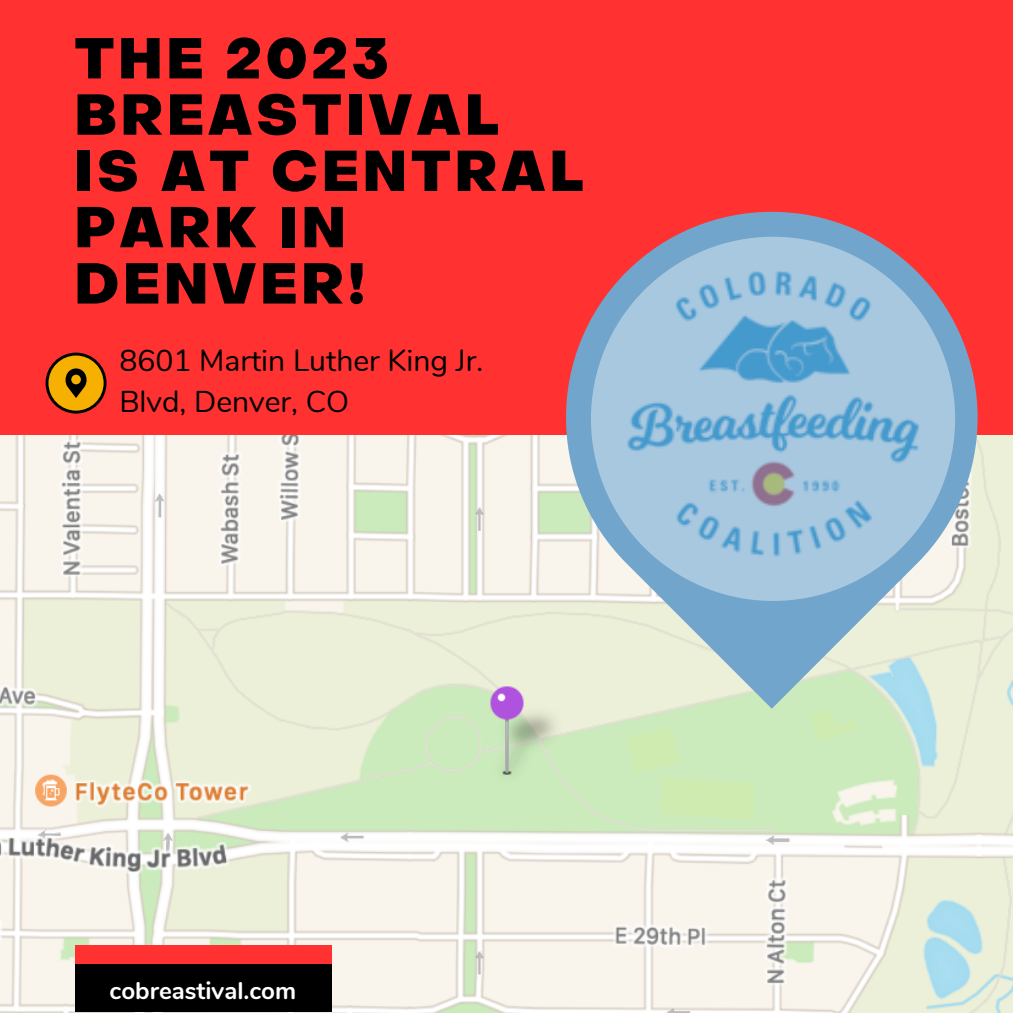
<style>
.page{position:relative;width:1013px;height:1013px;background:#fff}
.page>*{position:absolute;margin:0;border:0;box-sizing:border-box;transform-origin:0 0}
.t1{font:800 56.25px/56.2px "Object Sans";letter-spacing:.08em;color:#000}
.t2{font:30px/41.2px "Nunito";color:#000}
.t3{font:700 24.12px "Nunito";color:#fff}
</style>
<div class="page">
<img style="left:0;top:434px;width:1012px;height:578px">
<div style="left:0;top:0;width:1012px;height:434px;background:#ff3131"></div>
<div style="left:75px;top:964px;width:256px;height:47px;background:#000"></div>
<div style="left:75px;top:944px;width:256px;height:19px;background:#ff3131"></div>
<svg style="left:46px;top:352px;width:60px;height:61px"></svg>
<svg style="left:566px;top:212px;width:411px;height:496px"></svg>
<img style="left:591px;top:237px;width:364px;height:363px">
<p class="t1" style="left:75px;top:36px;width:510px">THE 2023<br>BREASTIVAL<br>IS AT CENTRAL<br>PARK IN<br>DENVER!</p>
<p class="t2" style="left:119px;top:340px;width:365px">8601 Martin Luther King Jr.<br>Blvd, Denver, CO</p>
<p class="t3" style="left:110px;top:974px;width:188px">cobreastival.com</p>
</div>
